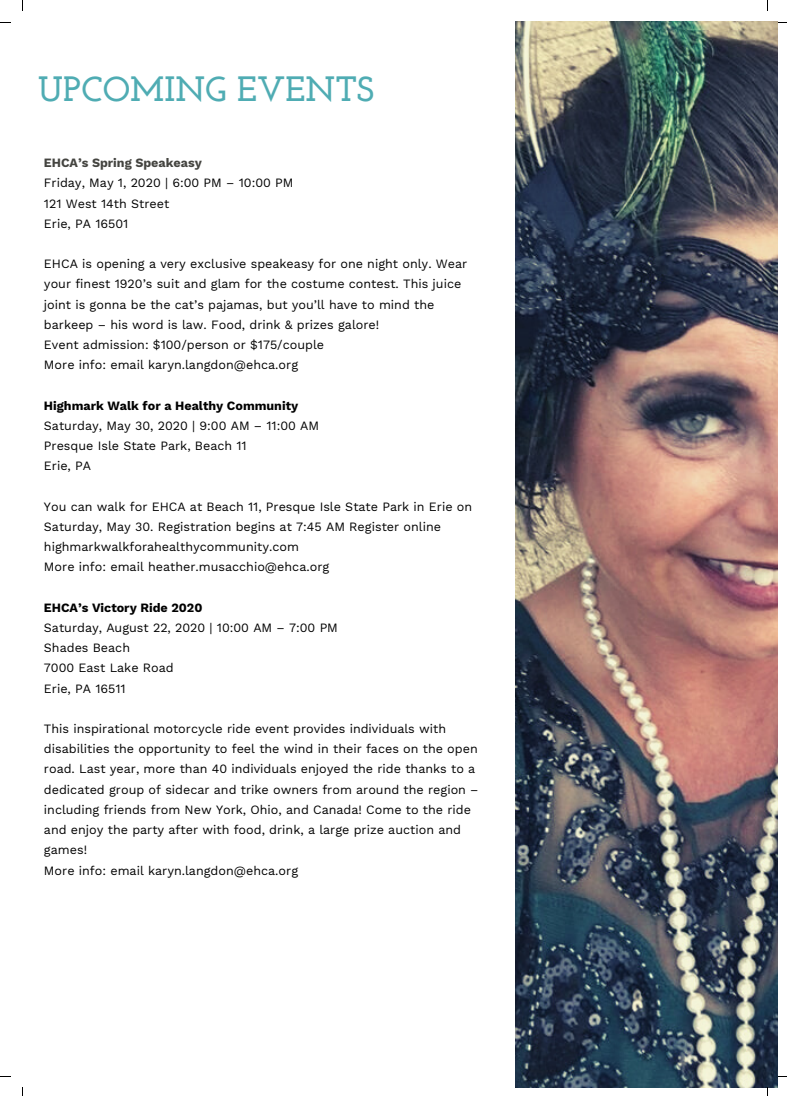
<style>
.page{position:relative;width:787px;height:1096px;background:#fff}
.page>*{position:absolute;margin:0;border:0;box-sizing:border-box;transform-origin:0 0}
.t1{font:700 35px "Josefin Slab";color:#4facb3}
.t2{font:12.5px/20.2px "Work Sans";color:#000}
.t3{font:700 12.5px "Work Sans";color:#000}
.t4{font:700 12.5px "Work Sans";color:#444440}
</style>
<div class="page">
<img style="left:516px;top:22px;width:262px;height:1064px">
<h1 class="t1" style="left:38px;top:75px;width:338px">UPCOMING EVENTS</h1>
<p class="t4" style="left:44px;top:155px;width:159px">EHCA’s Spring Speakeasy</p>
<p class="t2" style="left:44px;top:173px;width:251px">Friday, May 1, 2020 | 6:00 PM – 10:00 PM<br>121 West 14th Street<br>Erie, PA 16501</p>
<p class="t2" style="left:44px;top:254px;width:425px">EHCA is opening a very exclusive speakeasy for one night only. Wear your finest 1920’s suit and glam for the costume contest. This juice joint is gonna be the cat’s pajamas, but you’ll have to mind the barkeep – his word is law. Food, drink &amp; prizes galore!<br>Event admission: $100/person or $175/couple<br>More info: email karyn.langdon@ehca.org</p>
<p class="t3" style="left:44px;top:398px;width:256px">Highmark Walk for a Healthy Community</p>
<p class="t2" style="left:44px;top:415px;width:277px">Saturday, May 30, 2020 | 9:00 AM – 11:00 AM<br>Presque Isle State Park, Beach 11<br>Erie, PA</p>
<p class="t2" style="left:44px;top:496px;width:430px">You can walk for EHCA at Beach 11, Presque Isle State Park in Erie on Saturday, May 30. Registration begins at 7:45 AM Register online highmarkwalkforahealthycommunity.com<br>More info: email heather.musacchio@ehca.org</p>
<p class="t3" style="left:44px;top:600px;width:160px">EHCA’s Victory Ride 2020</p>
<p class="t2" style="left:44px;top:617px;width:295px">Saturday, August 22, 2020 | 10:00 AM – 7:00 PM<br>Shades Beach<br>7000 East Lake Road<br>Erie, PA 16511</p>
<p class="t2" style="left:44px;top:718px;width:436px">This inspirational motorcycle ride event provides individuals with disabilities the opportunity to feel the wind in their faces on the open road. Last year, more than 40 individuals enjoyed the ride thanks to a dedicated group of sidecar and trike owners from around the region – including friends from New York, Ohio, and Canada! Come to the ride and enjoy the party after with food, drink, a large prize auction and games!<br>More info: email karyn.langdon@ehca.org</p>
</div>
